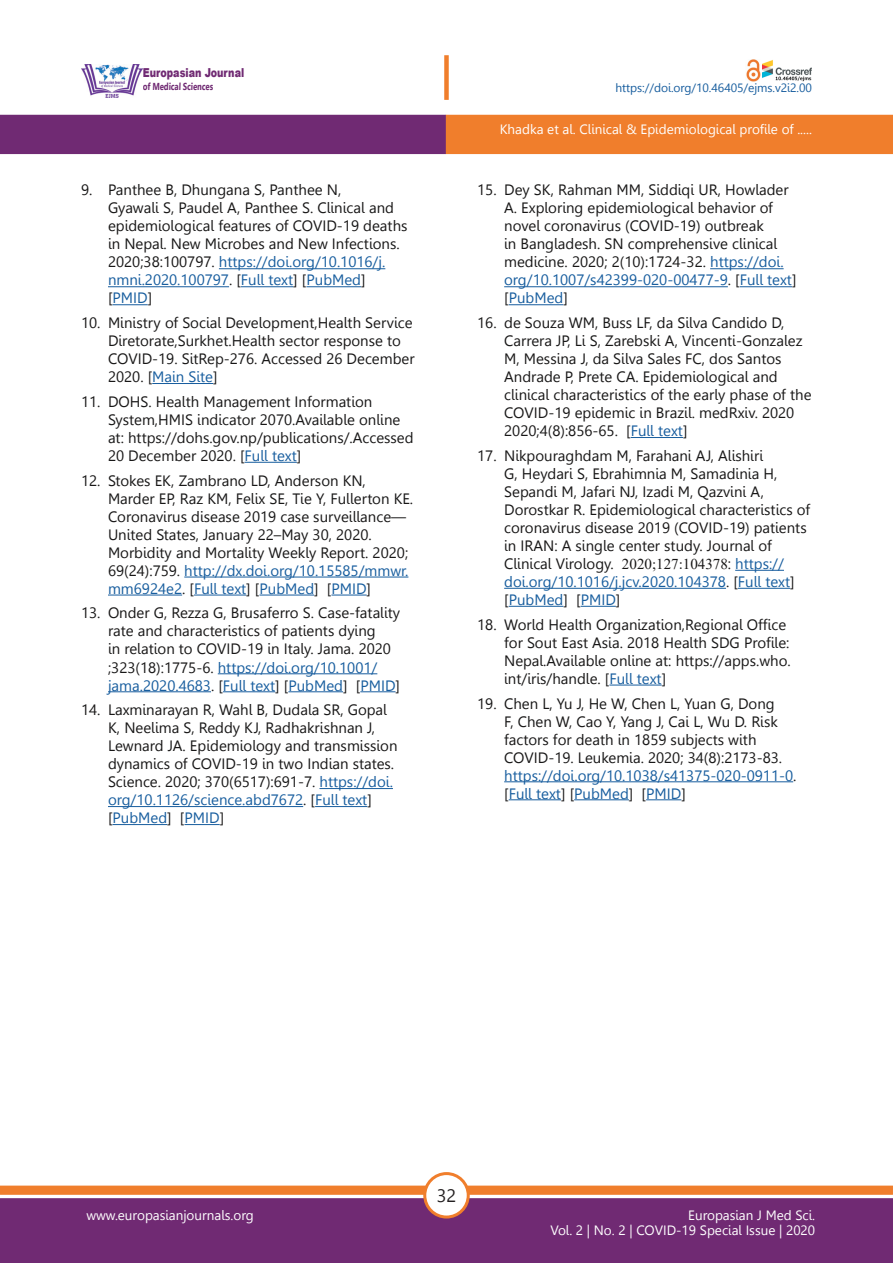
<style>
.page{position:relative;width:893px;height:1263px;background:#fff}
.page>*{position:absolute;margin:0;border:0;box-sizing:border-box;transform-origin:0 0}
.t1{font:18px "Leelawadee";color:#231f20}
.t2{font:15px/18px "Leelawadee";color:#181717}
.t3{font:13.5px/15px "Leelawadee";color:#fff;text-align:right}
.t4{font:900 12.3px "Arial";color:#702a73;scale:.77 1}
.t5{font:12px "Leelawadee";letter-spacing:-.005em;color:#175d9e}
.t6{font:700 10.05px "Leelawadee UI";color:#702a73;scale:.76 1}
.s1{color:#175d9e}
.s2{font-family:"Times New Roman"}
</style>
<div class="page">
<div style="left:0;top:1198px;width:893px;height:65px;background:#702a73;border:2px solid #702a73"></div>
<div style="left:0;top:115px;width:446px;height:39px;background:#702a73"></div>
<div style="left:446px;top:115px;width:447px;height:39px;background:#f07e2c"></div>
<div style="left:0;top:1185px;width:893px;height:10px;background:#f07e2c;border:1px solid #f07e2c"></div>
<div style="left:425px;top:1173px;width:43px;height:44px;background:#fff;border-radius:50%"></div>
<div style="left:423px;top:1172px;width:47px;height:46px;border:3px solid #f07e2c;border-radius:50%"></div>
<img style="left:81px;top:64px;width:61px;height:33px">
<div style="left:444px;top:55px;width:5px;height:45px;background:#f07e2c"></div>
<img style="left:746px;top:60px;width:66px;height:21px">
<hr style="left:219px;top:268px;width:166px;height:1px;background:#175d9e">
<hr style="left:108px;top:286px;width:121px;height:1px;background:#175d9e">
<hr style="left:241px;top:286px;width:52px;height:1px;background:#175d9e">
<hr style="left:306px;top:286px;width:55px;height:1px;background:#175d9e">
<hr style="left:113px;top:304px;width:35px;height:1px;background:#175d9e">
<hr style="left:152px;top:383px;width:61px;height:1px;background:#175d9e">
<hr style="left:245px;top:462px;width:52px;height:1px;background:#175d9e">
<hr style="left:184px;top:577px;width:224px;height:1px;background:#175d9e">
<hr style="left:108px;top:595px;width:74px;height:1px;background:#175d9e">
<hr style="left:194px;top:595px;width:52px;height:1px;background:#175d9e">
<hr style="left:259px;top:595px;width:55px;height:1px;background:#175d9e">
<hr style="left:331px;top:595px;width:36px;height:1px;background:#175d9e">
<hr style="left:218px;top:673px;width:159px;height:1px;background:#175d9e">
<hr style="left:108px;top:691px;width:103px;height:1px;background:#175d9e">
<hr style="left:223px;top:691px;width:52px;height:1px;background:#175d9e">
<hr style="left:288px;top:691px;width:55px;height:1px;background:#175d9e">
<hr style="left:360px;top:691px;width:36px;height:1px;background:#175d9e">
<hr style="left:319px;top:788px;width:74px;height:1px;background:#175d9e">
<hr style="left:108px;top:806px;width:195px;height:1px;background:#175d9e">
<hr style="left:315px;top:806px;width:52px;height:1px;background:#175d9e">
<hr style="left:113px;top:824px;width:54px;height:1px;background:#175d9e">
<hr style="left:184px;top:824px;width:36px;height:1px;background:#175d9e">
<hr style="left:710px;top:268px;width:74px;height:1px;background:#175d9e">
<hr style="left:504px;top:286px;width:224px;height:1px;background:#175d9e">
<hr style="left:740px;top:286px;width:52px;height:1px;background:#175d9e">
<hr style="left:509px;top:304px;width:54px;height:1px;background:#175d9e">
<hr style="left:631px;top:437px;width:52px;height:1px;background:#175d9e">
<hr style="left:735px;top:570px;width:49px;height:1px;background:#175d9e">
<hr style="left:504px;top:588px;width:222px;height:1px;background:#175d9e">
<hr style="left:738px;top:588px;width:52px;height:1px;background:#175d9e">
<hr style="left:509px;top:606px;width:54px;height:1px;background:#175d9e">
<hr style="left:581px;top:606px;width:35px;height:1px;background:#175d9e">
<hr style="left:609px;top:685px;width:53px;height:1px;background:#175d9e">
<hr style="left:504px;top:781px;width:289px;height:1px;background:#175d9e">
<hr style="left:509px;top:799px;width:52px;height:1px;background:#175d9e">
<hr style="left:574px;top:799px;width:55px;height:1px;background:#175d9e">
<hr style="left:646px;top:799px;width:35px;height:1px;background:#175d9e">
<p class="t4" style="left:143px;top:63px;width:133px">Europasian Journal</p>
<p class="t6" style="left:143px;top:79px;width:95px">of Medical Sciences</p>
<p class="t2" style="left:108px;top:181px;width:301px;text-indent:-27px">9. Panthee B, Dhungana S, Panthee N,<br>Gyawali S, Paudel A, Panthee S. Clinical and epidemiological features of COVID-19 deaths in Nepal. New Microbes and New Infections.<br>2020;38:100797. <span class="s1">https://doi.org/10.1016/j. nmni.2020.100797</span>. [<span class="s1">Full text</span>] [<span class="s1">PubMed</span>] [<span class="s1">PMID</span>]</p>
<p class="t2" style="left:108px;top:314px;width:308px;text-indent:-27px">10. Ministry of Social Development,Health Service Diretorate,Surkhet.Health sector response to COVID-19. SitRep-276. Accessed 26 December 2020. [<span class="s1">Main Site</span>]</p>
<p class="t2" style="left:108px;top:393px;width:307px;text-indent:-27px">11. DOHS. Health Management Information System,HMIS indicator 2070.Available online at: https://dohs.gov.np/publications/.Accessed 20 December 2020. [<span class="s1">Full text</span>]</p>
<p class="t2" style="left:108px;top:471px;width:307px;text-indent:-27px">12. Stokes EK, Zambrano LD, Anderson KN, Marder EP, Raz KM, Felix SE, Tie Y, Fullerton KE.<br>Coronavirus disease 2019 case surveillance— United States, January 22–May 30, 2020.<br>Morbidity and Mortality Weekly Report. 2020; 69(24):759. <span class="s1">http://dx.doi.org/10.15585/mmwr. mm6924e2</span>. [<span class="s1">Full text</span>] [<span class="s1">PubMed</span>] [<span class="s1">PMID</span>]</p>
<p class="t2" style="left:108px;top:604px;width:294px;text-indent:-27px">13. Onder G, Rezza G, Brusaferro S. Case-fatality rate and characteristics of patients dying<br>in relation to COVID-19 in Italy. Jama. 2020 ;323(18):1775-6. <span class="s1">https://doi.org/10.1001/ jama.2020.4683</span>. [<span class="s1">Full text</span>] [<span class="s1">PubMed</span>] [<span class="s1">PMID</span>]</p>
<p class="t2" style="left:108px;top:701px;width:291px;text-indent:-27px">14. Laxminarayan R, Wahl B, Dudala SR, Gopal K, Neelima S, Reddy KJ, Radhakrishnan J, Lewnard JA. Epidemiology and transmission dynamics of COVID-19 in two Indian states.<br>Science. 2020; 370(6517):691-7. <span class="s1">https://doi. org/10.1126/science.abd7672</span>. [<span class="s1">Full text</span>] [<span class="s1">PubMed</span>] [<span class="s1">PMID</span>]</p>
<p class="t5" style="left:615px;top:81px;width:198px">https://doi.org/10.46405/ejms.v2i2.00</p>
<p class="t3" style="left:500px;top:122px;width:314px">Khadka et al. Clinical &amp; Epidemiological profile of .....</p>
<p class="t2" style="left:504px;top:181px;width:294px;text-indent:-27px">15. Dey SK, Rahman MM, Siddiqi UR, Howlader A. Exploring epidemiological behavior of novel coronavirus (COVID-19) outbreak<br>in Bangladesh. SN comprehensive clinical medicine. 2020; 2(10):1724-32. <span class="s1">https://doi. org/10.1007/s42399-020-00477-9</span>. [<span class="s1">Full text</span>] [<span class="s1">PubMed</span>]</p>
<p class="t2" style="left:504px;top:314px;width:309px;text-indent:-27px">16. de Souza WM, Buss LF, da Silva Candido D, Carrera JP, Li S, Zarebski A, Vincenti-Gonzalez M, Messina J, da Silva Sales FC, dos Santos Andrade P, Prete CA. Epidemiological and clinical characteristics of the early phase of the COVID-19 epidemic in Brazil. medRxiv. 2020<br>2020;4(8):856-65. [<span class="s1">Full text</span>]</p>
<p class="t2" style="left:504px;top:447px;width:307px;text-indent:-27px">17. Nikpouraghdam M, Farahani AJ, Alishiri<br>G, Heydari S, Ebrahimnia M, Samadinia H, Sepandi M, Jafari NJ, Izadi M, Qazvini A, Dorostkar R. Epidemiological characteristics of coronavirus disease 2019 (COVID-19) patients in IRAN: A single center study. Journal of Clinical Virology. <span class="s2">2020;127:104378</span>: <span class="s1">https:// doi.org/10.1016/j.jcv.2020.104378</span>. [<span class="s1">Full text</span>] [<span class="s1">PubMed</span>] [<span class="s1">PMID</span>]</p>
<p class="t2" style="left:504px;top:615px;width:288px;text-indent:-27px">18. World Health Organization,Regional Office for Sout East Asia. 2018 Health SDG Profile:<br>Nepal.Available online at: https://apps.who. int/iris/handle. [<span class="s1">Full text</span>]</p>
<p class="t2" style="left:504px;top:694px;width:294px;text-indent:-27px">19. Chen L, Yu J, He W, Chen L, Yuan G, Dong<br>F, Chen W, Cao Y, Yang J, Cai L, Wu D. Risk factors for death in 1859 subjects with COVID-19. Leukemia. 2020; 34(8):2173-83. <span class="s1">https://doi.org/10.1038/s41375-020-0911-0</span>. [<span class="s1">Full text</span>] [<span class="s1">PubMed</span>] [<span class="s1">PMID</span>]</p>
<p class="t1" style="left:437px;top:1185px;width:21px">32</p>
<p class="t3" style="left:86px;top:1208px;width:169px">www.europasianjournals.org</p>
<p class="t3" style="left:550px;top:1208px;width:266px">Europasian J Med Sci.<br>Vol. 2 | No. 2 | COVID-19 Special Issue | 2020</p>
</div>
